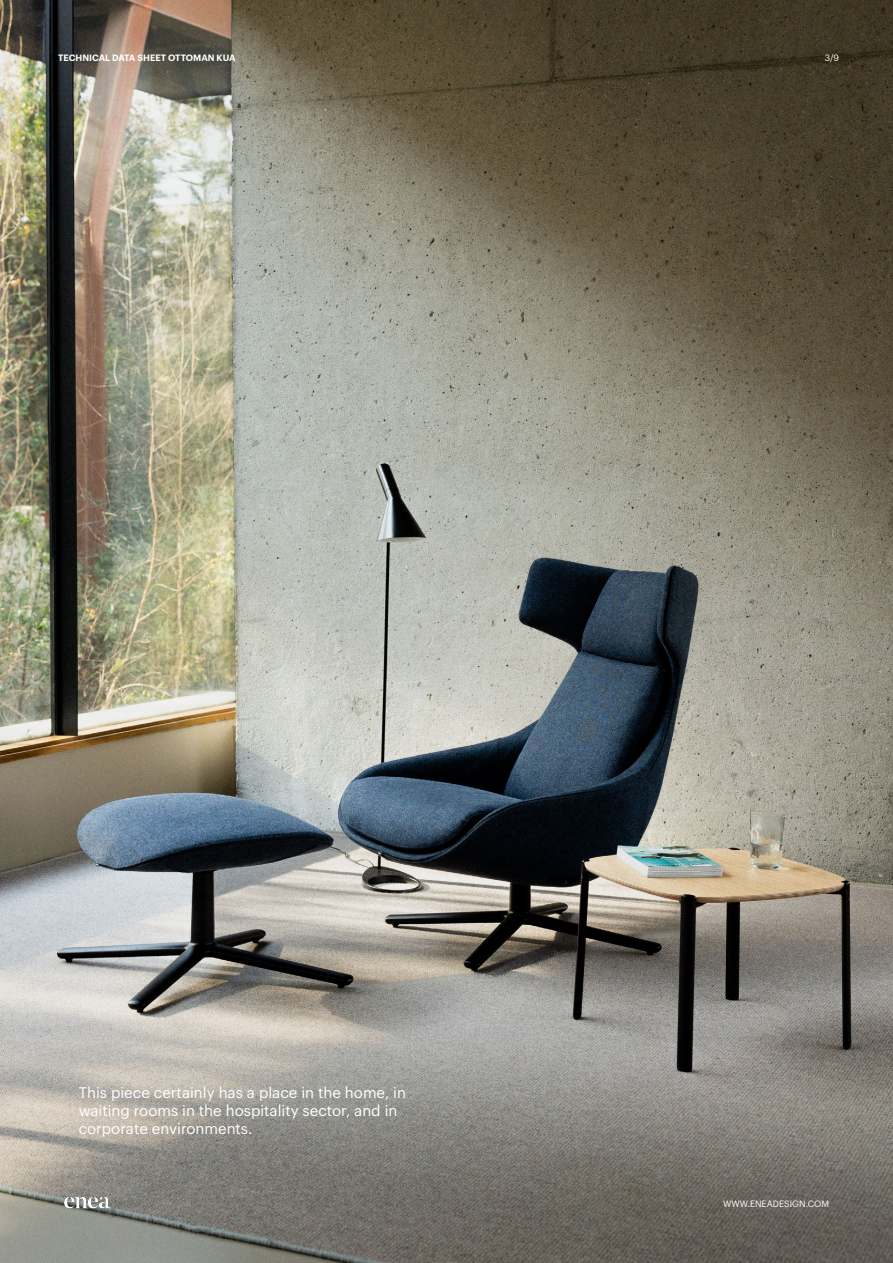
<style>
.page{position:relative;width:893px;height:1263px;background:#fff}
.page>*{position:absolute;margin:0;border:0;box-sizing:border-box;transform-origin:0 0}
.t1{font:15px/18px "Graphik";color:#fff}
.t2{font:600 9px "Graphik";color:#fff}
.t3{font:9px "Graphik";color:#fff}
</style>
<div class="page">
<img style="left:0;top:0;width:893px;height:1263px">
<img style="left:64px;top:1197px;width:45px;height:12px">
<p class="t2" style="left:58px;top:51px;width:179px">TECHNICAL DATA SHEET OTTOMAN KUA</p>
<p class="t3" style="left:825px;top:51px;width:16px">3/9</p>
<p class="t1" style="left:79px;top:1082px;width:329px">This piece certainly has a place in the home, in waiting rooms in the hospitality sector, and in corporate environments.</p>
<p class="t3" style="left:723px;top:1197px;width:108px">WWW.ENEADESIGN.COM</p>
</div>
